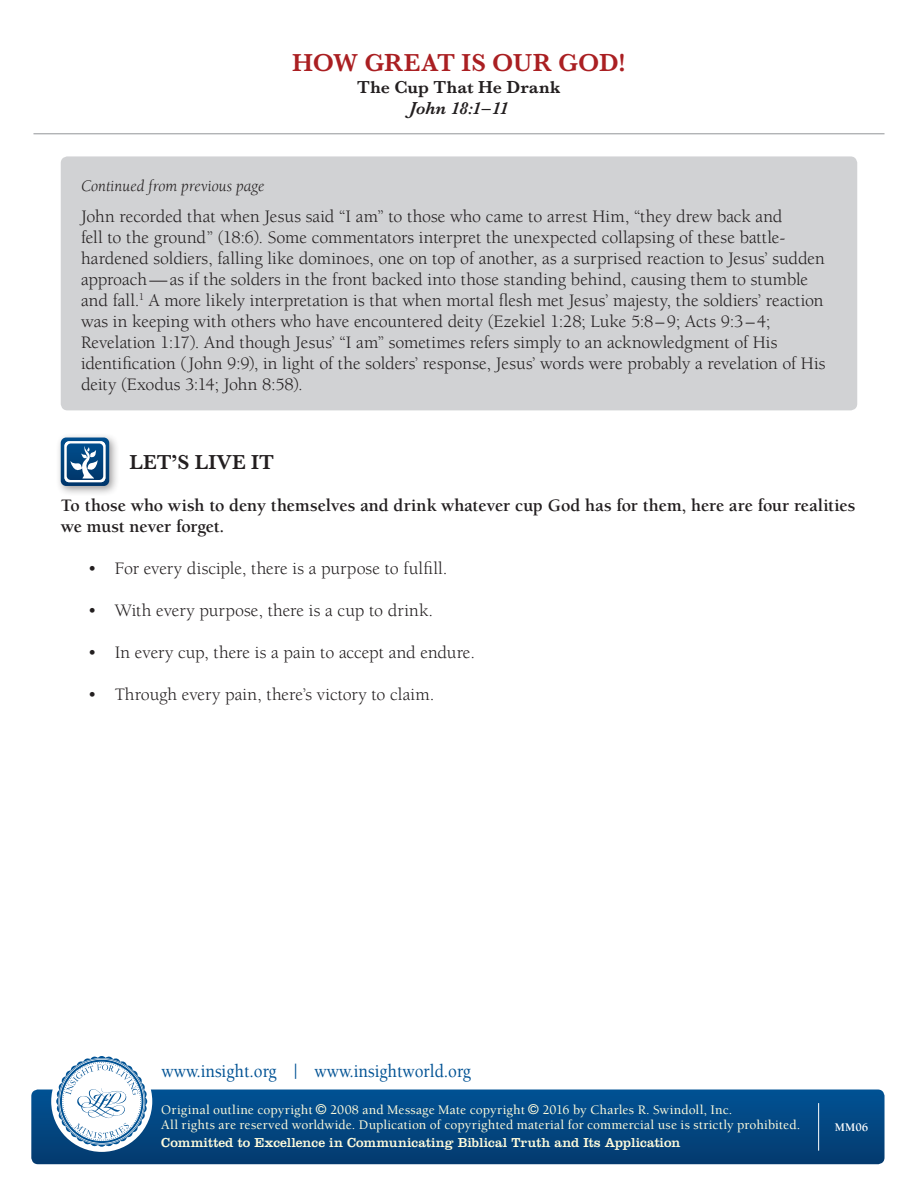
<style>
.page{position:relative;width:918px;height:1188px;background:#fff}
.page>*{position:absolute;margin:0;border:0;box-sizing:border-box;transform-origin:0 0}
.t1{font:600 25.5px "Baskerville";color:#aa1f22}
.ABC_L1_MM_subhead{font:600 21px "Baskerville";color:#231f20}
.t2{font:500 18.9px "Berkeley";color:#005294;scale:.9 1}
.Feature_1st_Prgph{font:18px/21px "Berkeley";letter-spacing:-.005em;color:#231f20}
.Body_Copy{font:700 18px/21px "Berkeley";letter-spacing:-.005em;color:#231f20}
.t3{font:600 18px "Baskerville";letter-spacing:.01em;color:#231f20}
.t4{font:italic 600 18px "Baskerville";letter-spacing:-.015em;color:#231f20}
.ABC_Body_Copy{font:italic 16.5px "Berkeley";color:#231f20}
.t5{font:500 13.5px/15px "Berkeley";letter-spacing:.01em;color:#fffcdc}
.t6{font:13.5px "Clarendon";letter-spacing:.005em;color:#fffcdc}
.t7{font:700 12px "Berkeley";color:#fff}
</style>
<div class="page">
<div style="left:31px;top:1090px;width:854px;height:74px;background:linear-gradient(to bottom,#015294,#043b6f);border-radius:7px"></div>
<div style="left:51px;top:1051px;width:101px;height:101px;background:#fff;border-radius:50%"></div>
<svg style="left:56px;top:1056px;width:91px;height:91px"></svg>
<hr style="left:33px;top:133px;width:852px;height:1px;background:#939598">
<hr style="left:818px;top:1103px;width:1px;height:48px;background:#fff">
<div style="left:61px;top:156px;width:796px;height:254px;background:#d1d2d4;border-radius:7px"></div>
<div style="left:56px;top:432px;width:64px;height:65px;background:#231f20;opacity:.45"></div>
<svg style="left:61px;top:438px;width:48px;height:48px"></svg>
<svg style="left:316px;top:1104px;width:10px;height:11px"></svg>
<svg style="left:528px;top:1104px;width:11px;height:11px"></svg>
<p class="ABC_Body_Copy" style="left:81px;top:177px;width:185px">Continued from previous page</p>
<h1 class="t1" style="left:292px;top:45px;width:335px">HOW GREAT IS OUR GOD!</h1>
<p class="t3" style="left:357px;top:74px;width:205px">The Cup That He Drank</p>
<p class="t4" style="left:409px;top:96px;width:101px">John 18:1–11</p>
<p class="Feature_1st_Prgph" style="left:81px;top:206px;width:746px">John recorded that when Jesus said “I am” to those who came to arrest Him, “they drew back and<br>fell to the ground” (18:6). Some commentators interpret the unexpected collapsing of these battle&shy;hardened soldiers, falling like dominoes, one on top of another, as a surprised reaction to Jesus’ sudden approach—as if the solders in the front backed into those standing behind, causing them to stumble and fall.<sup>1</sup> A more likely interpretation is that when mortal flesh met Jesus’ majesty, the soldiers’ reaction was in keeping with others who have encountered deity (Ezekiel 1:28; Luke 5:8–9; Acts 9:3–4; Revelation 1:17). And though Jesus’ “I am” sometimes refers simply to an acknowledgment of His identification (John 9:9), in light of the solders’ response, Jesus’ words were probably a revelation of His deity (Exodus 3:14; John 8:58).</p>
<p class="ABC_L1_MM_subhead" style="left:129px;top:448px;width:146px">LET’S LIVE IT</p>
<p class="Body_Copy" style="left:61px;top:495px;width:796px">To those who wish to deny themselves and drink whatever cup God has for them, here are four realities we must never forget.</p>
<p class="Feature_1st_Prgph" style="left:88px;top:558px;width:361px">• For every disciple, there is a purpose to fulfill.</p>
<p class="Feature_1st_Prgph" style="left:88px;top:600px;width:347px">• With every purpose, there is a cup to drink.</p>
<p class="Feature_1st_Prgph" style="left:88px;top:642px;width:389px">• In every cup, there is a pain to accept and endure.</p>
<p class="Feature_1st_Prgph" style="left:88px;top:684px;width:348px">• Through every pain, there’s victory to claim.</p>
<p class="t2" style="left:162px;top:1061px;width:345px">www.insight.org | www.insightworld.org</p>
<p class="t5" style="left:161px;top:1103px;width:641px;text-indent:381px">2016 by Charles R. Swindoll, Inc.<br>All rights are reserved worldwide. Duplication of copyrighted material for commercial use is strictly prohibited.</p>
<p class="t6" style="left:161px;top:1135px;width:521px">Committed to Excellence in Communicating Biblical Truth and Its Application</p>
<p class="t5" style="left:161px;top:1103px;width:153px">Original outline copyright</p>
<p class="t5" style="left:330px;top:1103px;width:196px">2008 and Message Mate copyright</p>
<p class="t7" style="left:835px;top:1121px;width:35px">MM06</p>
</div>
